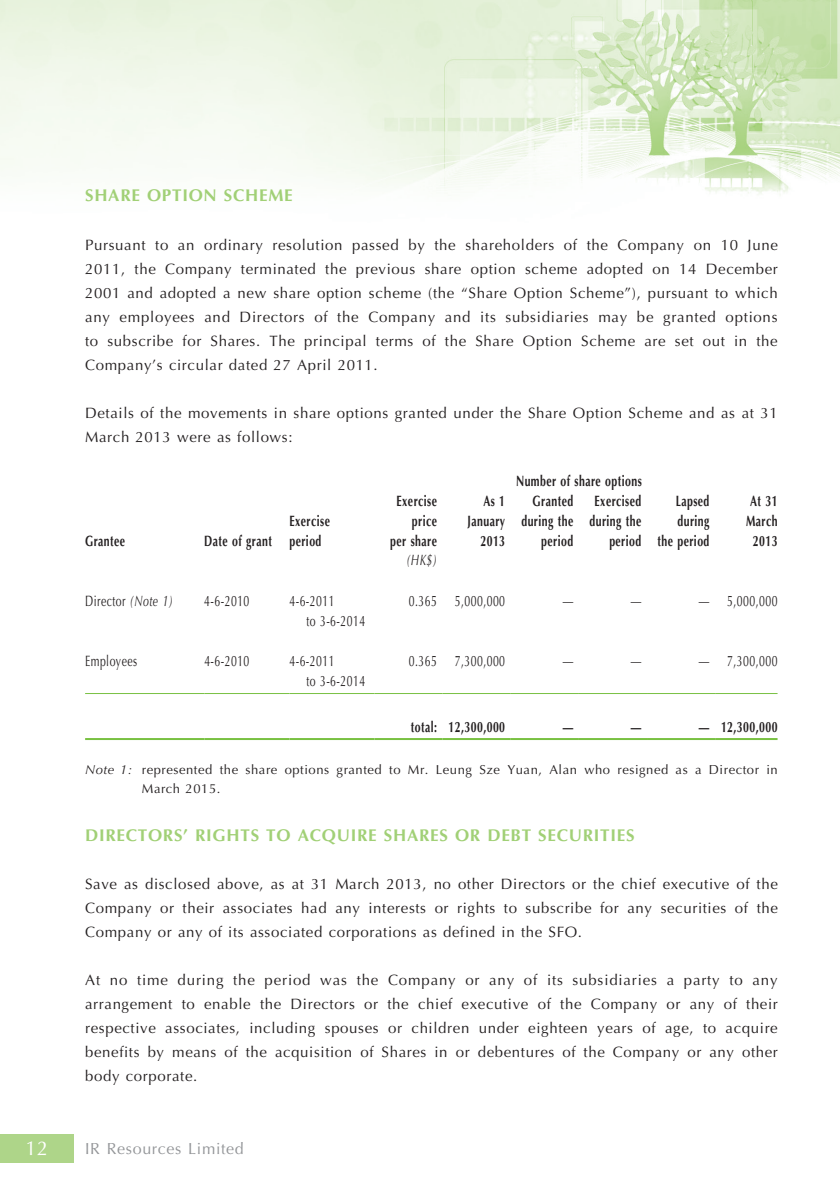
<style>
.page{position:relative;width:840px;height:1191px;background:#fff}
.page>*{position:absolute;margin:0;border:0;box-sizing:border-box;transform-origin:0 0}
.t1{font:20px "Optima";color:#fff}
.t2{font:700 17px "Optima";letter-spacing:.04em;color:#a1d076}
.t3{font:16px "Optima";letter-spacing:.04em;color:#939598}
.t4{font:15px/24px "Optima";letter-spacing:.04em;color:#231f20;text-align:justify}
.t5{font:700 15px/20px "Optima";letter-spacing:.04em;color:#231f20;text-align:right;scale:.7 1}
.t6{font:15px/20px "Optima";letter-spacing:.04em;color:#231f20;scale:.7 1}
.t7{font:italic 15px "Optima";color:#231f20;scale:.7 1}
.t8{font:13px/19px "Optima";letter-spacing:.04em;color:#231f20}
.s1{font-style:italic}
</style>
<div class="page">
<img style="left:0;top:0;width:839px;height:1163px">
<div style="left:0;top:1134px;width:74px;height:28px;background:#aed589"></div>
<hr style="left:85px;top:693px;width:119px;height:1px;background:#79c142">
<hr style="left:204px;top:693px;width:85px;height:1px;background:#79c142">
<hr style="left:289px;top:693px;width:85px;height:1px;background:#79c142">
<hr style="left:374px;top:693px;width:68px;height:1px;background:#79c142">
<hr style="left:442px;top:693px;width:68px;height:1px;background:#79c142">
<hr style="left:510px;top:693px;width:68px;height:1px;background:#79c142">
<hr style="left:578px;top:693px;width:68px;height:1px;background:#79c142">
<hr style="left:646px;top:693px;width:68px;height:1px;background:#79c142">
<hr style="left:714px;top:693px;width:63px;height:1px;background:#79c142">
<hr style="left:85px;top:738px;width:119px;height:2px;background:#79c142">
<hr style="left:204px;top:738px;width:85px;height:2px;background:#79c142">
<hr style="left:289px;top:738px;width:85px;height:2px;background:#79c142">
<hr style="left:374px;top:738px;width:68px;height:2px;background:#79c142">
<hr style="left:442px;top:738px;width:68px;height:2px;background:#79c142">
<hr style="left:510px;top:738px;width:68px;height:2px;background:#79c142">
<hr style="left:578px;top:738px;width:68px;height:2px;background:#79c142">
<hr style="left:646px;top:738px;width:68px;height:2px;background:#79c142">
<hr style="left:714px;top:738px;width:63px;height:2px;background:#79c142">
<p class="t2" style="left:85px;top:186px;width:209px">SHARE OPTION SCHEME</p>
<p class="t4" style="left:85px;top:233px;width:694px">Pursuant to an ordinary resolution passed by the shareholders of the Company on 10 June 2011, the Company terminated the previous share option scheme adopted on 14 December 2001 and adopted a new share option scheme (the “Share Option Scheme”), pursuant to which any employees and Directors of the Company and its subsidiaries may be granted options to subscribe for Shares. The principal terms of the Share Option Scheme are set out in the Company’s circular dated 27 April 2011.</p>
<p class="t4" style="left:85px;top:401px;width:693px">Details of the movements in share options granted under the Share Option Scheme and as at 31<br>March 2013 were as follows:</p>
<p class="t5" style="left:515px;top:471px;width:181px">Number of share options</p>
<p class="t5" style="left:85px;top:531px;width:59px">Grantee</p>
<p class="t5" style="left:204px;top:531px;width:98px">Date of grant</p>
<p class="t5" style="left:289px;top:511px;width:59px;text-align:left">Exercise period</p>
<p class="t5" style="left:390px;top:491px;width:68px">Exercise price<br>per share</p>
<p class="t5" style="left:467px;top:491px;width:55px">As 1<br>January<br>2013</p>
<p class="t5" style="left:521px;top:490px;width:76px">Granted during the period</p>
<p class="t5" style="left:589px;top:490px;width:76px">Exercised during the period</p>
<p class="t5" style="left:657px;top:490px;width:76px">Lapsed during<br>the period</p>
<p class="t5" style="left:745px;top:490px;width:47px;text-align:center">At 31<br>March<br>2013</p>
<p class="t7" style="left:406px;top:551px;width:45px">(HK$)</p>
<p class="t6" style="left:85px;top:590px;width:127px">Director <span class="s1">(Note 1)</span></p>
<p class="t6" style="left:204px;top:590px;width:66px">4-6-2010</p>
<p class="t6" style="left:306px;top:590px;width:85px;text-indent:-17px">4-6-2011<br>to 3-6-2014</p>
<p class="t6" style="left:409px;top:590px;width:139px">0.365 5,000,000</p>
<p class="t6" style="left:562px;top:590px;width:17px">—</p>
<p class="t6" style="left:630px;top:590px;width:17px">—</p>
<p class="t6" style="left:698px;top:590px;width:114px">— 5,000,000</p>
<p class="t6" style="left:85px;top:650px;width:76px">Employees</p>
<p class="t6" style="left:204px;top:650px;width:66px">4-6-2010</p>
<p class="t6" style="left:306px;top:650px;width:85px;text-indent:-17px">4-6-2011<br>to 3-6-2014</p>
<p class="t6" style="left:409px;top:650px;width:139px">0.365 7,300,000</p>
<p class="t6" style="left:562px;top:650px;width:17px">—</p>
<p class="t6" style="left:630px;top:650px;width:17px">—</p>
<p class="t6" style="left:698px;top:650px;width:114px">— 7,300,000</p>
<p class="t5" style="left:410px;top:717px;width:136px">total: 12,300,000</p>
<p class="t5" style="left:562px;top:717px;width:17px">—</p>
<p class="t5" style="left:630px;top:717px;width:17px">—</p>
<p class="t5" style="left:698px;top:717px;width:114px">— 12,300,000</p>
<p class="t8" style="left:142px;top:760px;width:637px;text-indent:-57px"><span class="s1">Note 1:</span> represented the share options granted to Mr. Leung Sze Yuan, Alan who resigned as a Director in<br>March 2015.</p>
<p class="t2" style="left:85px;top:825px;width:550px">DIRECTORS’ RIGHTS TO ACQUIRE SHARES OR DEBT SECURITIES</p>
<p class="t4" style="left:85px;top:872px;width:694px">Save as disclosed above, as at 31 March 2013, no other Directors or the chief executive of the Company or their associates had any interests or rights to subscribe for any securities of the Company or any of its associated corporations as defined in the SFO.</p>
<p class="t4" style="left:85px;top:968px;width:694px">At no time during the period was the Company or any of its subsidiaries a party to any arrangement to enable the Directors or the chief executive of the Company or any of their respective associates, including spouses or children under eighteen years of age, to acquire benefits by means of the acquisition of Shares in or debentures of the Company or any other body corporate.</p>
<h1 class="t1" style="left:25px;top:1137px;width:25px">12</h1>
<p class="t3" style="left:85px;top:1139px;width:160px">IR Resources Limited</p>
</div>
